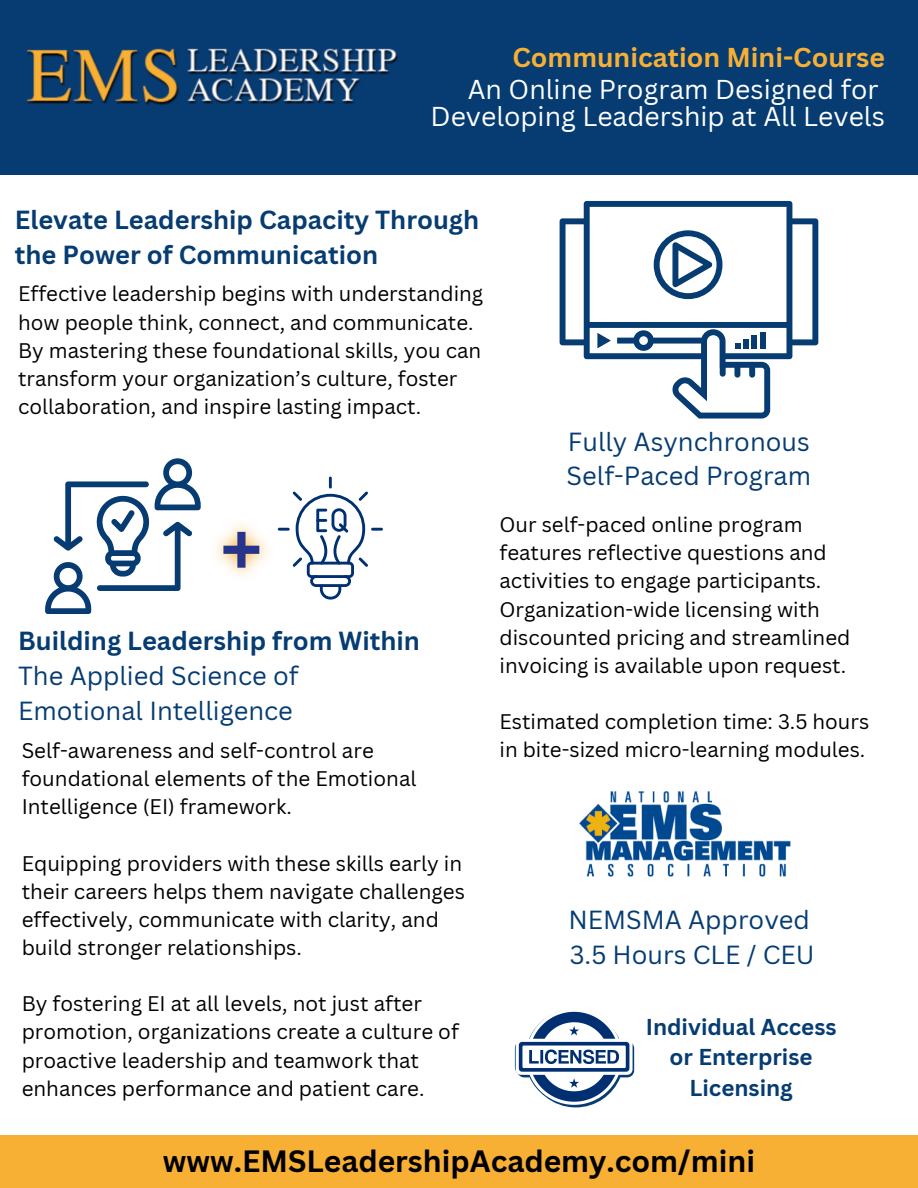
<style>
.page{position:relative;width:918px;height:1188px;background:#fff}
.page>*{position:absolute;margin:0;border:0;box-sizing:border-box;transform-origin:0 0}
.t1{font:700 30px "Canva Sans";color:#000}
.t2{font:26.55px/32.7px "Canva Sans";color:#fff;text-align:right}
.t3{font:25.5px/34.8px "Canva Sans";color:#063c72}
.t4{font:700 25.5px/34.8px "Canva Sans";color:#063c72}
.t5{font:700 22.35px/30.3px "Canva Sans";color:#063c72;text-align:center}
.t6{font:20.55px/28.2px "Canva Sans";color:#000}
.s1{font-weight:700;color:#f7af34}
.s2{font-weight:700}
</style>
<div class="page">
<div style="left:0;top:0;width:918px;height:175px;background:#063c72"></div>
<img style="left:26px;top:48px;width:372px;height:57px">
<div style="left:0;top:1135px;width:918px;height:53px;background:#f7af34"></div>
<svg style="left:514px;top:1011px;width:121px;height:97px"></svg>
<svg style="left:278px;top:477px;width:105px;height:123px"></svg>
<img style="left:215px;top:524px;width:53px;height:52px">
<svg style="left:223px;top:532px;width:36px;height:36px"></svg>
<svg style="left:45px;top:458px;width:155px;height:156px"></svg>
<img style="left:579px;top:791px;width:212px;height:86px">
<svg style="left:560px;top:201px;width:258px;height:217px"></svg>
<svg style="left:654px;top:230px;width:68px;height:69px"></svg>
<svg style="left:597px;top:333px;width:14px;height:15px"></svg>
<svg style="left:735px;top:343px;width:6px;height:6px"></svg>
<div style="left:743px;top:339px;width:6px;height:10px;background:#063c72"></div>
<div style="left:751px;top:336px;width:6px;height:13px;background:#063c72"></div>
<div style="left:760px;top:332px;width:6px;height:17px;background:#063c72"></div>
<p class="t2" style="left:468px;top:40px;width:419px"><span class="s1">Communication Mini-Course<br></span>An Online Program Designed for</p>
<p class="t2" style="left:431px;top:100px;width:456px">Developing Leadership at All Levels</p>
<p class="t4" style="left:15px;top:202px;width:466px">Elevate Leadership Capacity Through the Power of Communication</p>
<h2 class="t6" style="left:18px;top:279px;width:467px">Effective leadership begins with understanding how people think, connect, and communicate.<br>By mastering these foundational skills, you can transform your organization’s culture, foster collaboration, and inspire lasting impact.</h2>
<p class="t3" style="left:18px;top:623px;width:403px"><span class="s2">Building Leadership from Within<br></span>The Applied Science of<br>Emotional Intelligence</p>
<h3 class="t6" style="left:22px;top:736px;width:396px">Self-awareness and self-control are foundational elements of the Emotional<br>Intelligence (EI) framework.</h3>
<p class="t6" style="left:22px;top:848px;width:445px">Equipping providers with these skills early in their careers helps them navigate challenges effectively, communicate with clarity, and build stronger relationships.</p>
<p class="t6" style="left:22px;top:989px;width:439px">By fostering EI at all levels, not just after promotion, organizations create a culture of proactive leadership and teamwork that enhances performance and patient care.</p>
<h3 class="t3" style="left:567px;top:423px;width:246px">Fully Asynchronous<br>Self-Paced Program</h3>
<p class="t6" style="left:500px;top:510px;width:352px">Our self-paced online program features reflective questions and activities to engage participants.<br>Organization-wide licensing with discounted pricing and streamlined invoicing is available upon request.</p>
<p class="t6" style="left:500px;top:707px;width:371px">Estimated completion time: 3.5 hours in bite-sized micro-learning modules.</p>
<p class="t3" style="left:568px;top:902px;width:248px">NEMSMA Approved<br>3.5 Hours CLE / CEU</p>
<p class="t5" style="left:646px;top:1011px;width:192px">Individual Access or Enterprise<br>Licensing</p>
<h3 class="t1" style="left:163px;top:1140px;width:594px">www.EMSLeadershipAcademy.com/mini</h3>
</div>
